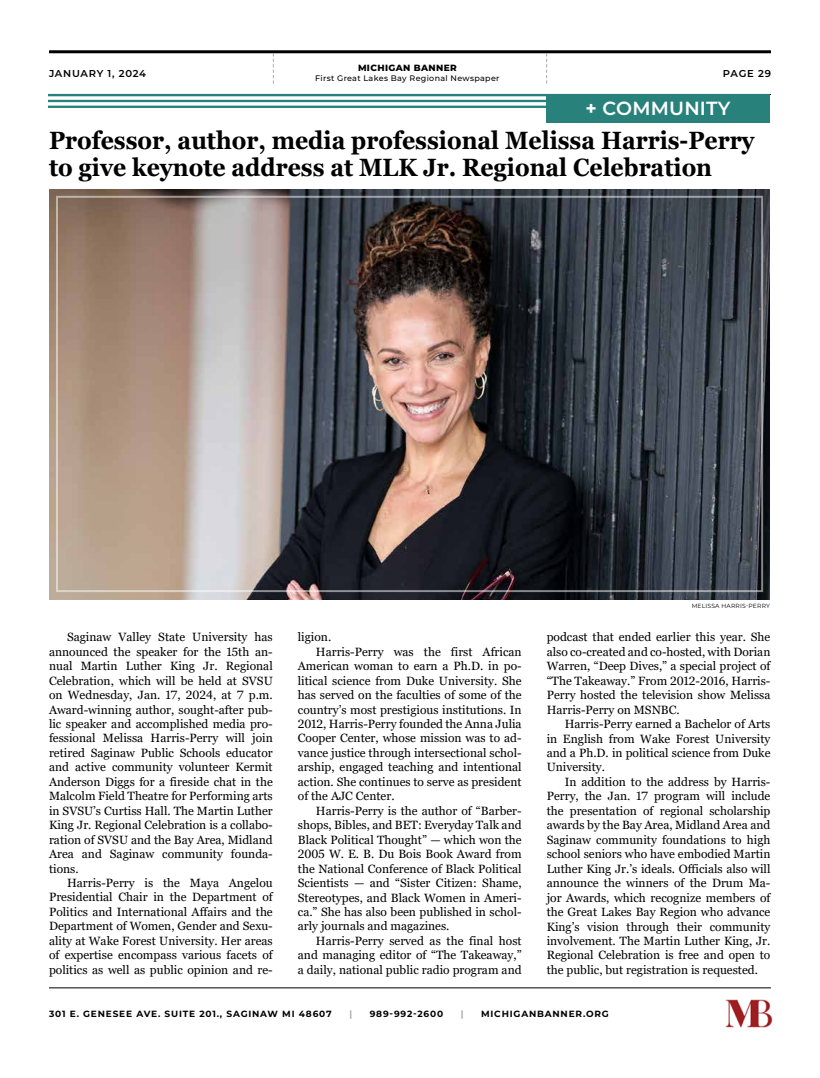
<style>
.page{position:relative;width:820px;height:1078px;background:#fff}
.page>*{position:absolute;margin:0;border:0;box-sizing:border-box;transform-origin:0 0}
.t1{font:700 25px/27px "Georgia";color:#000;scale:.92 1}
.t2{font:600 19px "Montserrat";letter-spacing:.01em;color:#fff}
.t3{font:12px/14.4px "Georgia";color:#000;text-align:justify}
.t4{font:600 10px "Montserrat";letter-spacing:.07em;color:#000101}
.t5{font:700 9px "Montserrat";letter-spacing:.09em;color:#000}
.t6{font:800 9px "Montserrat";letter-spacing:.04em;color:#000101}
.t7{font:700 9px "Montserrat";color:#aaaaab}
.t8{font:500 8px "Montserrat";letter-spacing:.04em;color:#000101}
.t9{font:6px "Montserrat";letter-spacing:.03em;color:#000101}
.s1{font-weight:700}
</style>
<div class="page">
<hr style="left:49px;top:50px;width:721px;height:3px;background:#000">
<hr style="left:49px;top:94px;width:721px;height:1px;background:#000">
<hr style="left:49px;top:987px;width:721px;height:1px;background:#000">
<img style="left:725px;top:999px;width:47px;height:29px">
<svg style="left:546px;top:53px;width:1px;height:31px"></svg>
<svg style="left:273px;top:53px;width:1px;height:31px"></svg>
<hr style="left:48px;top:94px;width:721px;height:2px;background:#28817b">
<hr style="left:48px;top:100px;width:721px;height:2px;background:#28817b">
<hr style="left:48px;top:106px;width:721px;height:2px;background:#28817b">
<div style="left:546px;top:95px;width:223px;height:27px;background:#28817b"></div>
<img style="left:49px;top:190px;width:720px;height:409px">
<p class="t6" style="left:358px;top:62px;width:100px">MICHIGAN BANNER</p>
<p class="t8" style="left:315px;top:73px;width:186px">First Great Lakes Bay Regional Newspaper</p>
<p class="t4" style="left:49px;top:66px;width:98px">JANUARY 1, 2024</p>
<p class="t4" style="left:722px;top:66px;width:49px">PAGE 29</p>
<h2 class="t2" style="left:585px;top:95px;width:146px"><span class="s1">+</span> COMMUNITY</h2>
<h1 class="t1" style="left:49px;top:127px;width:768px">Professor, author, media professional Melissa Harris-Perry to give keynote address at MLK Jr. Regional Celebration</h1>
<p class="t3" style="left:49px;top:630px;width:225px;text-indent:18px">Saginaw Valley State University has announced the speaker for the 15th an&shy;nual Martin Luther King Jr. Regional Celebration, which will be held at SVSU on Wednesday, Jan. 17, 2024, at 7 p.m.<br>Award-winning author, sought-after pub&shy;lic speaker and accomplished media pro&shy;fessional Melissa Harris-Perry will join retired Saginaw Public Schools educator and active community volunteer Kermit Anderson Diggs for a fireside chat in the Malcolm Field Theatre for Performing arts in SVSU’s Curtiss Hall. The Martin Luther King Jr. Regional Celebration is a collabo&shy;ration of SVSU and the Bay Area, Midland Area and Saginaw community founda&shy;tions.</p>
<p class="t3" style="left:49px;top:875px;width:225px;text-indent:18px">Harris-Perry is the Maya Angelou Presidential Chair in the Department of Politics and International Affairs and the Department of Women, Gender and Sexu&shy;ality at Wake Forest University. Her areas of expertise encompass various facets of politics as well as public opinion and re-</p>
<p class="t3" style="left:298px;top:630px;width:35px">ligion.</p>
<p class="t3" style="left:316px;top:644px;width:207px">Harris-Perry was the first African</p>
<p class="t3" style="left:298px;top:659px;width:225px">American woman to earn a Ph.D. in po-</p>
<p class="t3" style="left:298px;top:673px;width:225px">litical science from Duke University. She</p>
<p class="t3" style="left:298px;top:688px;width:225px">has served on the faculties of some of the</p>
<p class="t3" style="left:298px;top:702px;width:225px">country’s most prestigious institutions. In</p>
<p class="t3" style="left:298px;top:716px;width:225px">2012, Harris-Perry founded the Anna Julia</p>
<p class="t3" style="left:298px;top:731px;width:225px">Cooper Center, whose mission was to ad-</p>
<p class="t3" style="left:298px;top:745px;width:225px">vance justice through intersectional schol-</p>
<p class="t3" style="left:298px;top:760px;width:225px">arship, engaged teaching and intentional</p>
<p class="t3" style="left:298px;top:774px;width:225px">action. She continues to serve as president</p>
<p class="t3" style="left:298px;top:789px;width:98px">of the AJC Center.</p>
<p class="t3" style="left:316px;top:803px;width:207px">Harris-Perry is the author of “Barber-</p>
<p class="t3" style="left:298px;top:818px;width:225px">shops, Bibles, and BET: Everyday Talk and</p>
<p class="t3" style="left:298px;top:832px;width:225px">Black Political Thought” — which won the</p>
<p class="t3" style="left:298px;top:846px;width:225px">2005 W. E. B. Du Bois Book Award from</p>
<p class="t3" style="left:298px;top:861px;width:225px">the National Conference of Black Political</p>
<p class="t3" style="left:298px;top:875px;width:225px">Scientists — and “Sister Citizen: Shame,</p>
<p class="t3" style="left:298px;top:890px;width:225px">Stereotypes, and Black Women in Ameri-</p>
<p class="t3" style="left:298px;top:904px;width:225px">ca.” She has also been published in schol-</p>
<p class="t3" style="left:298px;top:919px;width:153px">arly journals and magazines.</p>
<p class="t3" style="left:316px;top:933px;width:207px">Harris-Perry served as the final host</p>
<p class="t3" style="left:298px;top:948px;width:225px">and managing editor of “The Takeaway,”</p>
<p class="t3" style="left:298px;top:962px;width:225px">a daily, national public radio program and</p>
<p class="t9" style="left:691px;top:602px;width:80px">MELISSA HARRIS-PERRY</p>
<p class="t3" style="left:546px;top:630px;width:225px">podcast that ended earlier this year. She also co-created and co-hosted, with Dorian Warren, “Deep Dives,” a special project of “The Takeaway.” From 2012-2016, Harris-Perry hosted the television show Melissa Harris-Perry on MSNBC.</p>
<p class="t3" style="left:546px;top:716px;width:225px;text-indent:18px">Harris-Perry earned a Bachelor of Arts in English from Wake Forest University and a Ph.D. in political science from Duke University.</p>
<p class="t3" style="left:546px;top:774px;width:225px;text-indent:18px">In addition to the address by Harris-Perry, the Jan. 17 program will include the presentation of regional scholarship awards by the Bay Area, Midland Area and Saginaw community foundations to high school seniors who have embodied Martin Luther King Jr.’s ideals. Officials also will announce the winners of the Drum Ma&shy;jor Awards, which recognize members of the Great Lakes Bay Region who advance King’s vision through their community involvement. The Martin Luther King, Jr.<br>Regional Celebration is free and open to the public, but registration is requested.</p>
<p class="t5" style="left:49px;top:1006px;width:284px">301 E. GENESEE AVE. SUITE 201., SAGINAW MI 48607</p>
<p class="t7" style="left:349px;top:1006px;width:4px">|</p>
<p class="t5" style="left:369px;top:1006px;width:75px">989-992-2600</p>
<p class="t7" style="left:460px;top:1006px;width:4px">|</p>
<p class="t5" style="left:481px;top:1006px;width:129px">MICHIGANBANNER.ORG</p>
</div>
